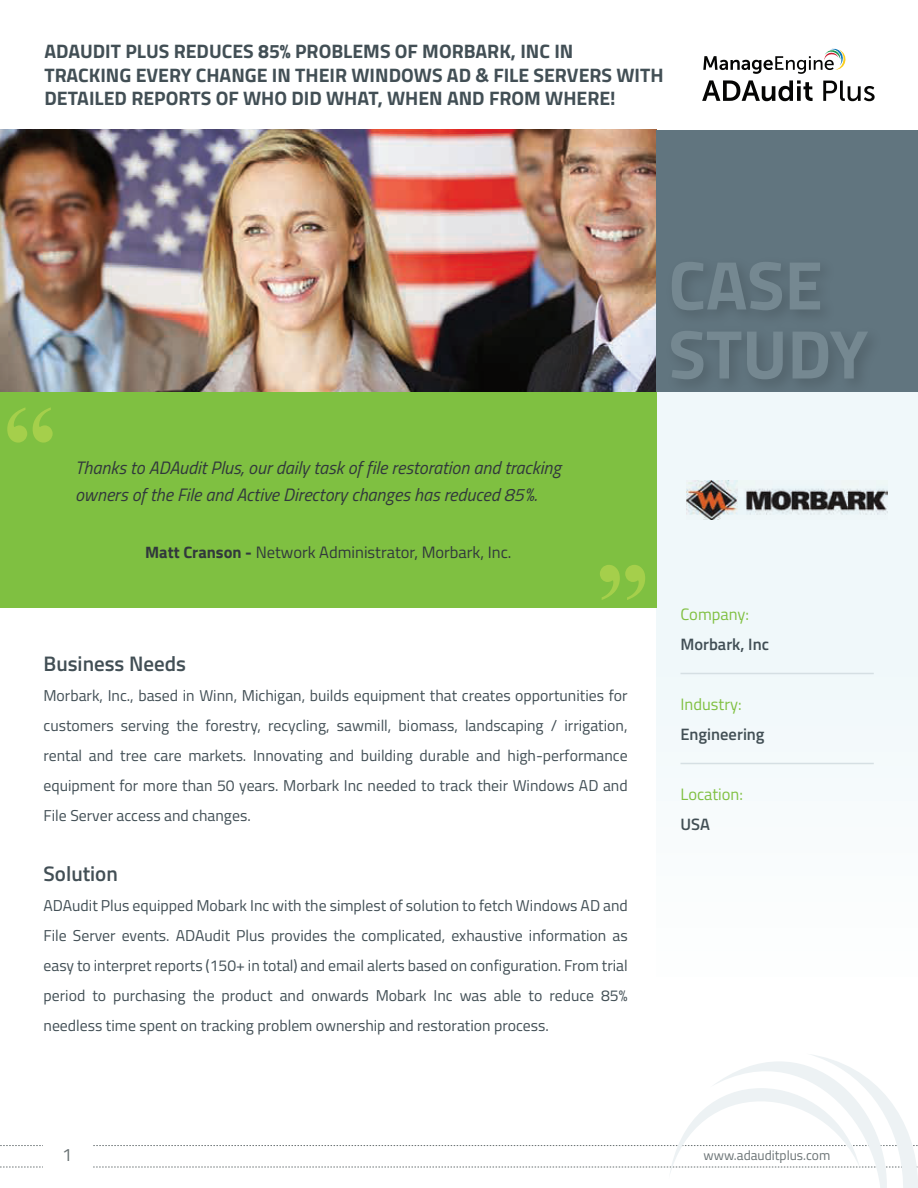
<style>
.page{position:relative;width:918px;height:1188px;background:#fff}
.page>*{position:absolute;margin:0;border:0;box-sizing:border-box;transform-origin:0 0}
.t1{font:700 108px "Times New Roman";color:#a5cf4b}
.t2{font:700 69px/69px "Titillium Web";color:#758891}
.t3{font:600 21px "Titillium Web";color:#424f55}
.t4{font:700 19.5px/23.4px "Titillium Web";color:#424f55}
.t5{font:italic 18px/27px "Titillium Web";color:#31383c}
.t6{font:18px "Titillium Web";color:#6b7375}
.t7{font:16.5px "Titillium Web";color:#31383c}
.t8{font:16.5px "Titillium Web";color:#80c041}
.t9{font:600 16.5px "Titillium Web";color:#424f55}
.t10{font:600 16.5px "Titillium Web";color:#414e55}
.t11{font:15.75px/30px "Titillium Web";color:#424f55;text-align:justify}
.t12{font:13.5px "Titillium Web";color:#6b7375}
.s1{font-weight:700}
</style>
<div class="page">
<svg style="left:0;top:1054px;width:918px;height:134px"></svg>
<div style="left:43px;top:1144px;width:49px;height:39px;background:#fff"></div>
<img style="left:0;top:130px;width:656px;height:263px">
<div style="left:656px;top:130px;width:262px;height:263px;background:#61757f"></div>
<img style="left:658px;top:268px;width:232px;height:125px">
<div style="left:656px;top:393px;width:262px;height:598px;background:#f2f9fb"></div>
<div style="left:0;top:393px;width:656px;height:215px;background:#7fc041"></div>
<hr style="left:681px;top:673px;width:193px;height:1px;background:#d5dfe3">
<hr style="left:681px;top:763px;width:193px;height:1px;background:#d5dfe3">
<img style="left:687px;top:481px;width:201px;height:38px">
<svg style="left:702px;top:48px;width:173px;height:54px"></svg>
<p class="t4" style="left:44px;top:39px;width:621px">ADAUDIT PLUS REDUCES 85% PROBLEMS OF MORBARK, INC IN<br>TRACKING EVERY CHANGE IN THEIR WINDOWS AD &amp; FILE SERVERS WITH<br>DETAILED REPORTS OF WHO DID WHAT, WHEN AND FROM WHERE!</p>
<h1 class="t1" style="left:3px;top:370px;width:55px">“</h1>
<p class="t5" style="left:75px;top:454px;width:487px">Thanks to ADAudit Plus, our daily task of file restoration and tracking owners of the File and Active Directory changes has reduced 85%.</p>
<p class="t7" style="left:145px;top:540px;width:368px"><span class="s1">Matt Cranson -</span> Network Administrator, Morbark, Inc.</p>
<h1 class="t1" style="left:595px;top:527px;width:55px">”</h1>
<h3 class="t3" style="left:44px;top:648px;width:144px">Business Needs</h3>
<p class="t11" style="left:44px;top:680px;width:586px">Morbark, Inc., based in Winn, Michigan, builds equipment that creates opportunities for customers serving the forestry, recycling, sawmill, biomass, landscaping / irrigation, rental and tree care markets. Innovating and building durable and high-performance equipment for more than 50 years. Morbark Inc needed to track their Windows AD and File Server access and changes.</p>
<h3 class="t3" style="left:44px;top:858px;width:76px">Solution</h3>
<p class="t11" style="left:44px;top:890px;width:586px">ADAudit Plus equipped Mobark Inc with the simplest of solution to fetch Windows AD and File Server events. ADAudit Plus provides the complicated, exhaustive information as easy to interpret reports (150+ in total) and email alerts based on configuration. From trial period to purchasing the product and onwards Mobark Inc was able to reduce 85% needless time spent on tracking problem ownership and restoration process.</p>
<h2 class="t2" style="left:669px;top:247px;width:201px">CASE<br>STUDY</h2>
<p class="t8" style="left:681px;top:603px;width:70px">Company:</p>
<p class="t10" style="left:681px;top:632px;width:90px">Morbark, Inc</p>
<p class="t8" style="left:681px;top:692px;width:63px">Industry:</p>
<p class="t9" style="left:681px;top:722px;width:86px">Engineering</p>
<p class="t8" style="left:681px;top:782px;width:64px">Location:</p>
<p class="t9" style="left:681px;top:812px;width:31px">USA</p>
<p class="t6" style="left:62px;top:1141px;width:12px">1</p>
<p class="t12" style="left:704px;top:1146px;width:128px">www.adauditplus.com</p>
</div>
